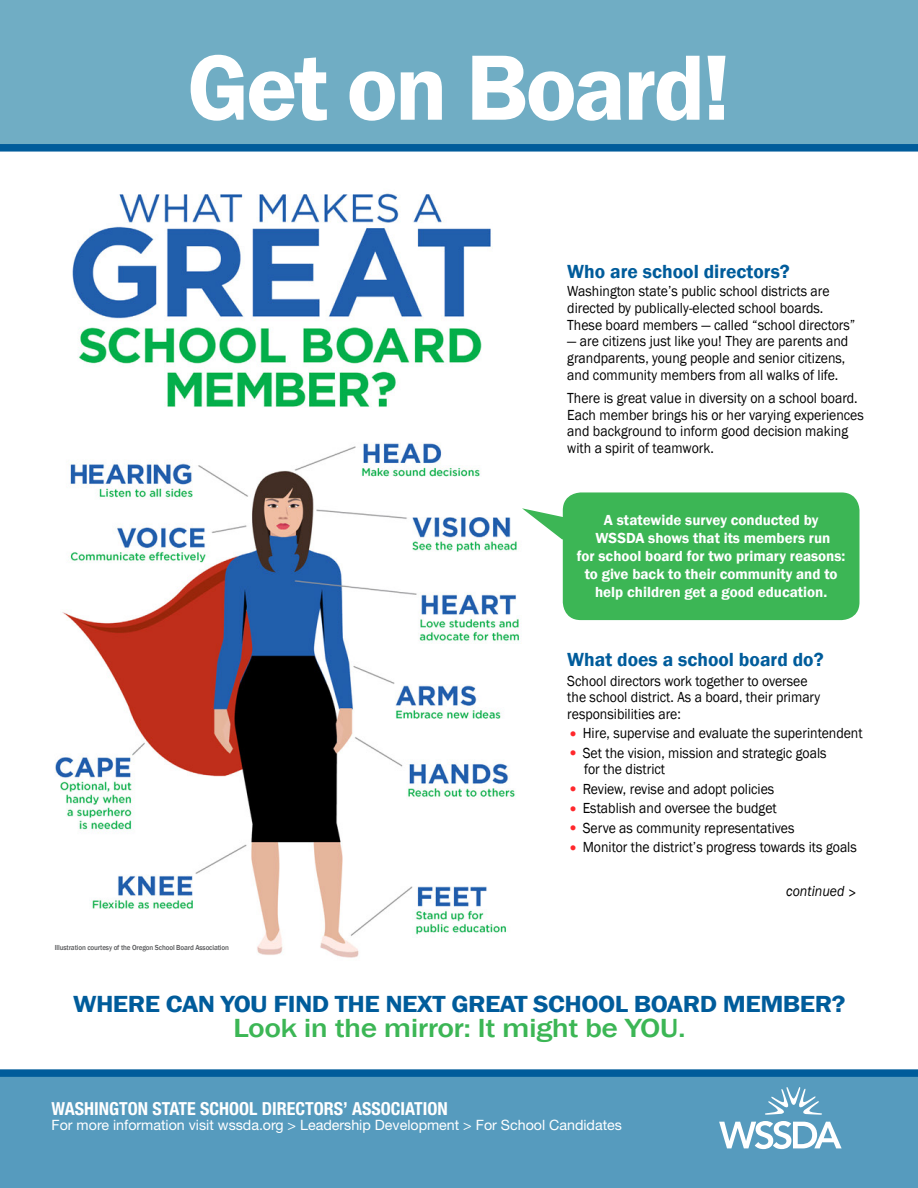
<style>
.page{position:relative;width:918px;height:1188px;background:#fff}
.page>*{position:absolute;margin:0;border:0;box-sizing:border-box;transform-origin:0 0}
.t1{font:600 96px "Franklin Gothic";letter-spacing:-.03em;color:#fff}
.Subhead{font:500 27px "Franklin Gothic";letter-spacing:-.02em;color:#3cb655;scale:1.17 1}
.Subhead-2{font:600 24px "Franklin Gothic";letter-spacing:-.02em;color:#005c9b;scale:1.12 1}
.Subhead-3{font:600 19.5px "Franklin Gothic";color:#005c9b}
.t2{font:700 condensed 18px "Helvetica Neue LT Pro";color:#fff}
.Subhead-4{font:15px/16.5px "Franklin Gothic";color:#000;scale:.92 1}
.Subhead-5{font:600 15px/18px "Franklin Gothic";color:#fff;text-align:center}
.Subhead-6{font:italic 15px "Franklin Gothic";color:#000;scale:.92 1}
.t3{font:14.25px "Helvetica Neue LT Std";color:#fff}
.Subhead-7{font:500 7.5px "Franklin Gothic";letter-spacing:-.02em;color:#58595b;scale:.95 1}
.s1{font-size:18px;color:#ff282c}
</style>
<div class="page">
<div style="left:0;top:0;width:918px;height:145px;background:#70adc4"></div>
<div style="left:0;top:1072px;width:918px;height:116px;background:#569bbe"></div>
<svg style="left:765px;top:1087px;width:57px;height:28px"></svg>
<svg style="left:719px;top:1121px;width:123px;height:28px"></svg>
<div style="left:0;top:144px;width:918px;height:8px;background:#005c9b"></div>
<img style="left:55px;top:193px;width:465px;height:765px">
<svg style="left:522px;top:508px;width:41px;height:32px"></svg>
<div style="left:563px;top:492px;width:297px;height:128px;background:#3cb655;border-radius:18px"></div>
<div style="left:0;top:1069px;width:918px;height:8px;background:#005c9b"></div>
<p class="t1" style="left:187px;top:29px;width:545px">Get on Board!</p>
<p class="Subhead-3" style="left:567px;top:259px;width:224px">Who are school directors?</p>
<p class="Subhead-4" style="left:567px;top:283px;width:315px">Washington state’s public school districts are directed by publically-elected school boards.<br>These board members — called “school directors”</p>
<p class="Subhead-4" style="left:567px;top:333px;width:307px">— are citizens just like you! They are parents and grandparents, young people and senior citizens, and community members from all walks of life.</p>
<p class="Subhead-4" style="left:567px;top:391px;width:324px">There is great value in diversity on a school board.<br>Each member brings his or her varying experiences and background to inform good decision making with a spirit of teamwork.</p>
<p class="Subhead-5" style="left:577px;top:511px;width:270px">A statewide survey conducted by<br>WSSDA shows that its members run<br>for school board for two primary reasons: to give back to their community and to help children get a good education.</p>
<p class="Subhead-3" style="left:567px;top:648px;width:258px">What does a school board do?</p>
<p class="Subhead-4" style="left:567px;top:673px;width:277px">School directors work together to oversee the school district. As a board, their primary responsibilities are:</p>
<p class="Subhead-4" style="left:567px;top:725px;width:323px"><span class="s1">•</span> Hire, supervise and evaluate the superintendent</p>
<p class="Subhead-4" style="left:584px;top:745px;width:265px;text-indent:-17px"><span class="s1">•</span> Set the vision, mission and strategic goals for the district</p>
<p class="Subhead-4" style="left:567px;top:781px;width:227px"><span class="s1">•</span> Review, revise and adopt policies</p>
<p class="Subhead-4" style="left:567px;top:800px;width:229px"><span class="s1">•</span> Establish and oversee the budget</p>
<p class="Subhead-4" style="left:567px;top:820px;width:248px"><span class="s1">•</span> Serve as community representatives</p>
<p class="Subhead-4" style="left:567px;top:839px;width:316px"><span class="s1">•</span> Monitor the district’s progress towards its goals</p>
<p class="Subhead-7" style="left:55px;top:943px;width:185px">Illustration courtesy of the Oregon School Board Association</p>
<p class="Subhead-6" style="left:786px;top:882px;width:77px">continued &gt;</p>
<p class="Subhead-2" style="left:73px;top:989px;width:691px">WHERE CAN YOU FIND THE NEXT GREAT SCHOOL BOARD MEMBER?</p>
<p class="Subhead" style="left:233px;top:1012px;width:388px">Look in the mirror: It might be YOU.</p>
<p class="t2" style="left:52px;top:1098px;width:398px">WASHINGTON STATE SCHOOL DIRECTORS’ ASSOCIATION</p>
<p class="t3" style="left:52px;top:1117px;width:572px">For more information visit wssda.org &gt; Leadership Development &gt; For School Candidates</p>
</div>
